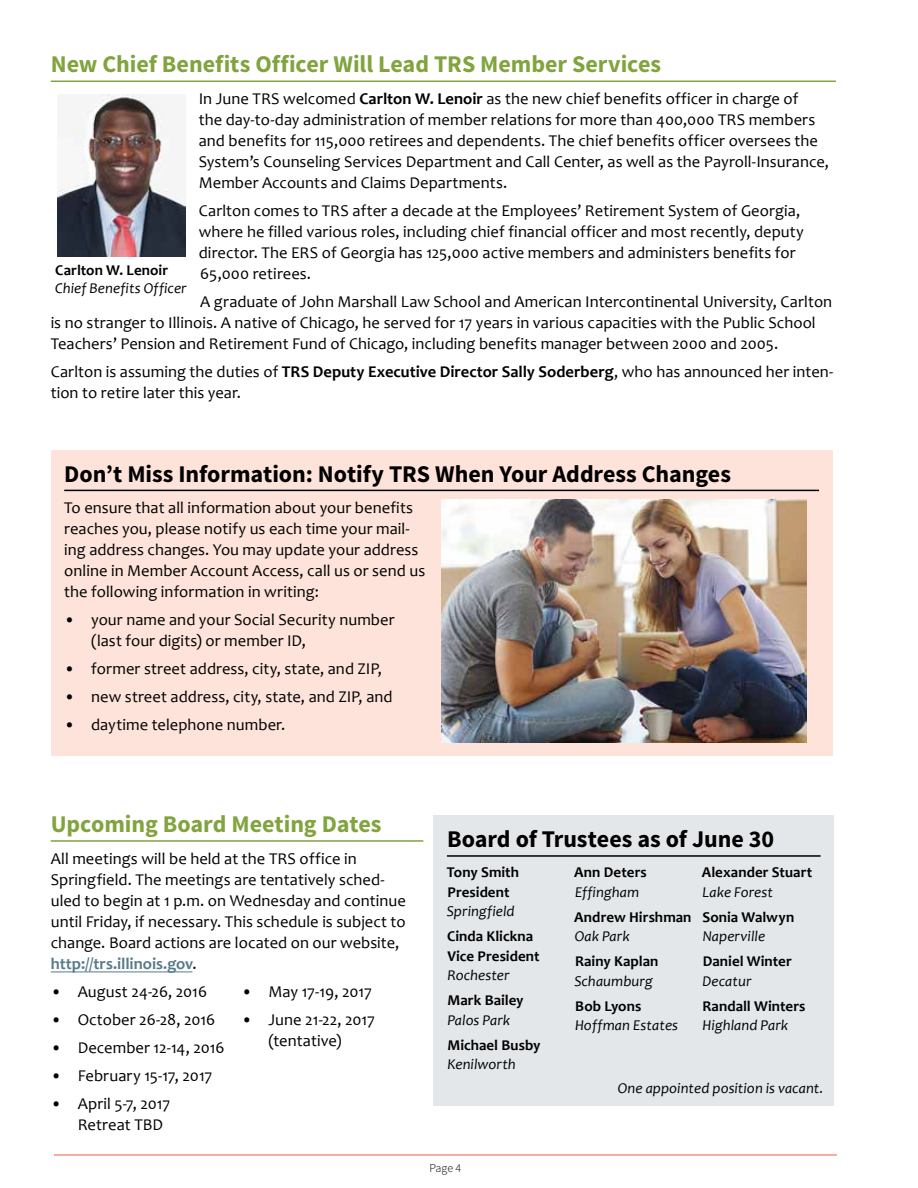
<style>
.page{position:relative;width:918px;height:1188px;background:#fff}
.page>*{position:absolute;margin:0;border:0;box-sizing:border-box;transform-origin:0 0}
.t1{font:700 24px "Source Sans Pro";letter-spacing:-.005em;color:#000}
.t2{font:700 24px "Source Sans Pro";letter-spacing:-.005em;color:#81a43e}
.t3{font:16.5px/21px "Candara";letter-spacing:.005em;color:#000}
.t4{font:16.5px "Candara";letter-spacing:-.015em;color:#000}
.t5{font:700 15px/19.5px "Candara";letter-spacing:.005em;color:#000}
.t6{font:italic 15px "Candara";letter-spacing:.005em;color:#000}
.t7{font:300 12px "Source Sans Pro";color:#000}
.s1{font-weight:700}
.s2{font-weight:700;color:#587a8b}
</style>
<div class="page">
<hr style="left:54px;top:1155px;width:783px;height:1px;background:#f15d4b">
<hr style="left:51px;top:81px;width:785px;height:1px;background:#81a43e">
<img style="left:57px;top:95px;width:128px;height:161px">
<hr style="left:51px;top:840px;width:372px;height:2px;background:#81a43e">
<hr style="left:51px;top:972px;width:141px;height:1px;background:#587a8b">
<div style="left:433px;top:816px;width:401px;height:290px;background:#e4e7ea"></div>
<hr style="left:447px;top:855px;width:374px;height:2px;background:#000">
<div style="left:51px;top:450px;width:782px;height:306px;background:#fde3d9"></div>
<hr style="left:64px;top:490px;width:755px;height:1px;background:#000">
<img style="left:442px;top:499px;width:364px;height:243px">
<h1 class="t2" style="left:51px;top:49px;width:612px">New Chief Benefits Officer Will Lead TRS Member Services</h1>
<p class="t3" style="left:199px;top:88px;width:632px">In June TRS welcomed <span class="s1">Carlton W. Lenoir</span> as the new chief benefits officer in charge of<br>the day-to-day administration of member relations for more than 400,000 TRS members and benefits for 115,000 retirees and dependents. The chief benefits officer oversees the System’s Counseling Services Department and Call Center, as well as the Payroll-Insurance, Member Accounts and Claims Departments.</p>
<p class="t3" style="left:199px;top:200px;width:607px">Carlton comes to TRS after a decade at the Employees’ Retirement System of Georgia, where he filled various roles, including chief financial officer and most recently, deputy director. The ERS of Georgia has 125,000 active members and administers benefits for 65,000 retirees.</p>
<p class="t3" style="left:51px;top:291px;width:783px;text-indent:149px">A graduate of John Marshall Law School and American Intercontinental University, Carlton is no stranger to Illinois. A native of Chicago, he served for 17 years in various capacities with the Public School<br>Teachers’ Pension and Retirement Fund of Chicago, including benefits manager between 2000 and 2005.</p>
<p class="t3" style="left:51px;top:361px;width:784px">Carlton is assuming the duties of <span class="s1">TRS Deputy Executive Director Sally Soderberg</span>, who has announced her inten&shy;tion to retire later this year.</p>
<p class="t5" style="left:55px;top:260px;width:114px">Carlton W. Lenoir</p>
<p class="t6" style="left:55px;top:278px;width:133px">Chief Benefits Officer</p>
<h1 class="t1" style="left:64px;top:458px;width:668px">Don’t Miss Information: Notify TRS When Your Address Changes</h1>
<p class="t3" style="left:64px;top:497px;width:363px">To ensure that all information about your benefits reaches you, please notify us each time your mail&shy;ing address changes. You may update your address online in Member Account Access, call us or send us the following information in writing:</p>
<p class="t3" style="left:91px;top:609px;width:305px;text-indent:-27px">• your name and your Social Security number (last four digits) or member ID,</p>
<p class="t3" style="left:64px;top:658px;width:319px">• former street address, city, state, and ZIP,</p>
<p class="t3" style="left:64px;top:686px;width:330px">• new street address, city, state, and ZIP, and</p>
<p class="t3" style="left:64px;top:714px;width:222px">• daytime telephone number.</p>
<h1 class="t2" style="left:51px;top:809px;width:332px">Upcoming Board Meeting Dates</h1>
<p class="t3" style="left:51px;top:848px;width:357px">All meetings will be held at the TRS office in Springfield. The meetings are tentatively sched&shy;uled to begin at 1 p.m. on Wednesday and continue until Friday, if necessary. This schedule is subject to change. Board actions are located on our website, <span class="s2">http://trs.illinois.gov</span>.</p>
<p class="t3" style="left:51px;top:981px;width:158px">• August 24-26, 2016</p>
<p class="t3" style="left:51px;top:1009px;width:166px">• October 26-28, 2016</p>
<p class="t3" style="left:51px;top:1037px;width:175px">• December 12-14, 2016</p>
<p class="t3" style="left:51px;top:1065px;width:163px">• February 15-17, 2017</p>
<p class="t3" style="left:78px;top:1093px;width:94px;text-indent:-27px">• April 5-7, 2017<br>Retreat TBD</p>
<p class="t4" style="left:242px;top:981px;width:132px">• May 17-19, 2017</p>
<p class="t3" style="left:242px;top:1009px;width:135px;text-align:center">• June 21-22, 2017 (tentative)</p>
<h1 class="t1" style="left:447px;top:824px;width:329px">Board of Trustees as of June 30</h1>
<p class="t5" style="left:447px;top:863px;width:74px">Tony Smith<br>President</p>
<p class="t6" style="left:447px;top:902px;width:69px">Springfield</p>
<p class="t5" style="left:447px;top:927px;width:94px">Cinda Klickna<br>Vice President</p>
<p class="t6" style="left:447px;top:966px;width:64px">Rochester</p>
<p class="t5" style="left:447px;top:990px;width:78px">Mark Bailey</p>
<p class="t6" style="left:447px;top:1010px;width:64px">Palos Park</p>
<p class="t5" style="left:447px;top:1035px;width:95px">Michael Busby</p>
<p class="t6" style="left:447px;top:1055px;width:70px">Kenilworth</p>
<p class="t5" style="left:702px;top:863px;width:112px">Alexander Stuart</p>
<p class="t6" style="left:703px;top:883px;width:72px">Lake Forest</p>
<p class="t5" style="left:703px;top:907px;width:93px">Sonia Walwyn</p>
<p class="t6" style="left:703px;top:927px;width:64px">Naperville</p>
<p class="t5" style="left:703px;top:951px;width:91px">Daniel Winter</p>
<p class="t6" style="left:703px;top:971px;width:50px">Decatur</p>
<p class="t5" style="left:703px;top:996px;width:104px">Randall Winters</p>
<p class="t6" style="left:703px;top:1016px;width:87px">Highland Park</p>
<p class="t5" style="left:574px;top:863px;width:74px">Ann Deters</p>
<p class="t6" style="left:575px;top:883px;width:66px">Effingham</p>
<p class="t5" style="left:574px;top:907px;width:119px">Andrew Hirshman</p>
<p class="t6" style="left:575px;top:927px;width:56px">Oak Park</p>
<p class="t5" style="left:575px;top:951px;width:85px">Rainy Kaplan</p>
<p class="t6" style="left:574px;top:971px;width:80px">Schaumburg</p>
<p class="t5" style="left:575px;top:996px;width:68px">Bob Lyons</p>
<p class="t6" style="left:575px;top:1016px;width:105px">Hoffman Estates</p>
<p class="t7" style="left:430px;top:1161px;width:33px">Page 4</p>
<p class="t6" style="left:618px;top:1078px;width:207px">One appointed position is vacant.</p>
</div>
